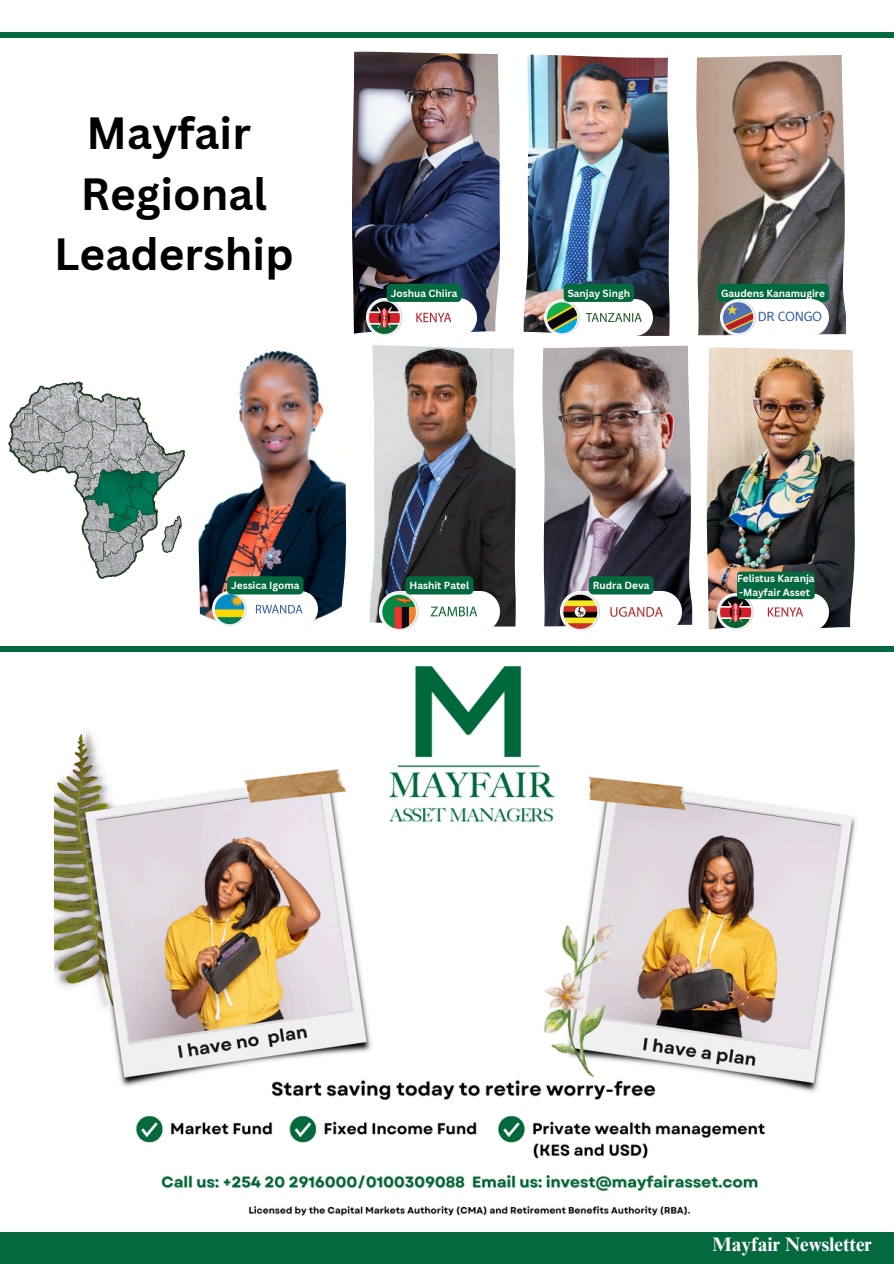
<style>
.page{position:relative;width:894px;height:1264px;background:#fff}
.page>*{position:absolute;margin:0;border:0;box-sizing:border-box;transform-origin:0 0}
.t1{font:700 43.95px/60.8px "Canva Sans";color:#000;text-align:center}
.t2{font:700 19.5px "Times NRMT Pro";color:#fff}
.t3{font:13.05px "A Bee Zee";letter-spacing:-.03em;color:#3863a8}
.t4{font:700 10.05px "Canva Sans";color:#fff}
</style>
<div class="page">
<div style="left:0;top:1231px;width:893px;height:32px;background:#05693f"></div>
<img style="left:706px;top:347px;width:149px;height:282px">
<img style="left:542px;top:346px;width:150px;height:280px">
<img style="left:370px;top:345px;width:146px;height:281px">
<img style="left:198px;top:350px;width:148px;height:270px">
<img style="left:696px;top:55px;width:149px;height:281px">
<img style="left:523px;top:55px;width:146px;height:281px">
<img style="left:352px;top:52px;width:148px;height:282px">
<img style="left:544px;top:300px;width:108px;height:36px">
<img style="left:213px;top:591px;width:104px;height:35px">
<img style="left:379px;top:591px;width:120px;height:41px">
<img style="left:561px;top:591px;width:120px;height:41px">
<img style="left:366px;top:299px;width:110px;height:37px">
<img style="left:8px;top:381px;width:178px;height:198px">
<div style="left:0;top:32px;width:893px;height:6px;background:#05693f"></div>
<img style="left:717px;top:593px;width:111px;height:37px">
<svg style="left:386px;top:284px;width:75px;height:18px"></svg>
<svg style="left:588px;top:576px;width:65px;height:18px"></svg>
<div style="left:716px;top:284px;width:112px;height:18px;background:#05693f;border-radius:5px"></div>
<svg style="left:405px;top:576px;width:68px;height:18px"></svg>
<svg style="left:227px;top:576px;width:76px;height:18px"></svg>
<svg style="left:563px;top:284px;width:71px;height:18px"></svg>
<div style="left:736px;top:571px;width:78px;height:28px;background:#05693f;border-radius:4px"></div>
<div style="left:0;top:646px;width:893px;height:6px;background:#05693f"></div>
<img style="left:55px;top:666px;width:801px;height:550px">
<img style="left:720px;top:300px;width:108px;height:36px">
<p class="t1" style="left:54px;top:101px;width:241px">Mayfair<br>Regional<br>Leadership</p>
<p class="t4" style="left:390px;top:286px;width:68px">Joshua Chiira</p>
<p class="t4" style="left:567px;top:286px;width:64px">Sanjay Singh</p>
<p class="t4" style="left:720px;top:286px;width:105px">Gaudens Kanamugire</p>
<p class="t3" style="left:757px;top:309px;width:66px">DR CONGO</p>
<p class="t4" style="left:231px;top:578px;width:70px">Jessica Igoma</p>
<p class="t4" style="left:409px;top:578px;width:61px">Hashit Patel</p>
<p class="t4" style="left:592px;top:578px;width:58px">Rudra Deva</p>
<p class="t4" style="left:736px;top:571px;width:79px">Felistus Karanja</p>
<p class="t4" style="left:739px;top:585px;width:72px">-Mayfair Asset</p>
<p class="t2" style="left:712px;top:1237px;width:161px">Mayfair Newsletter</p>
</div>
